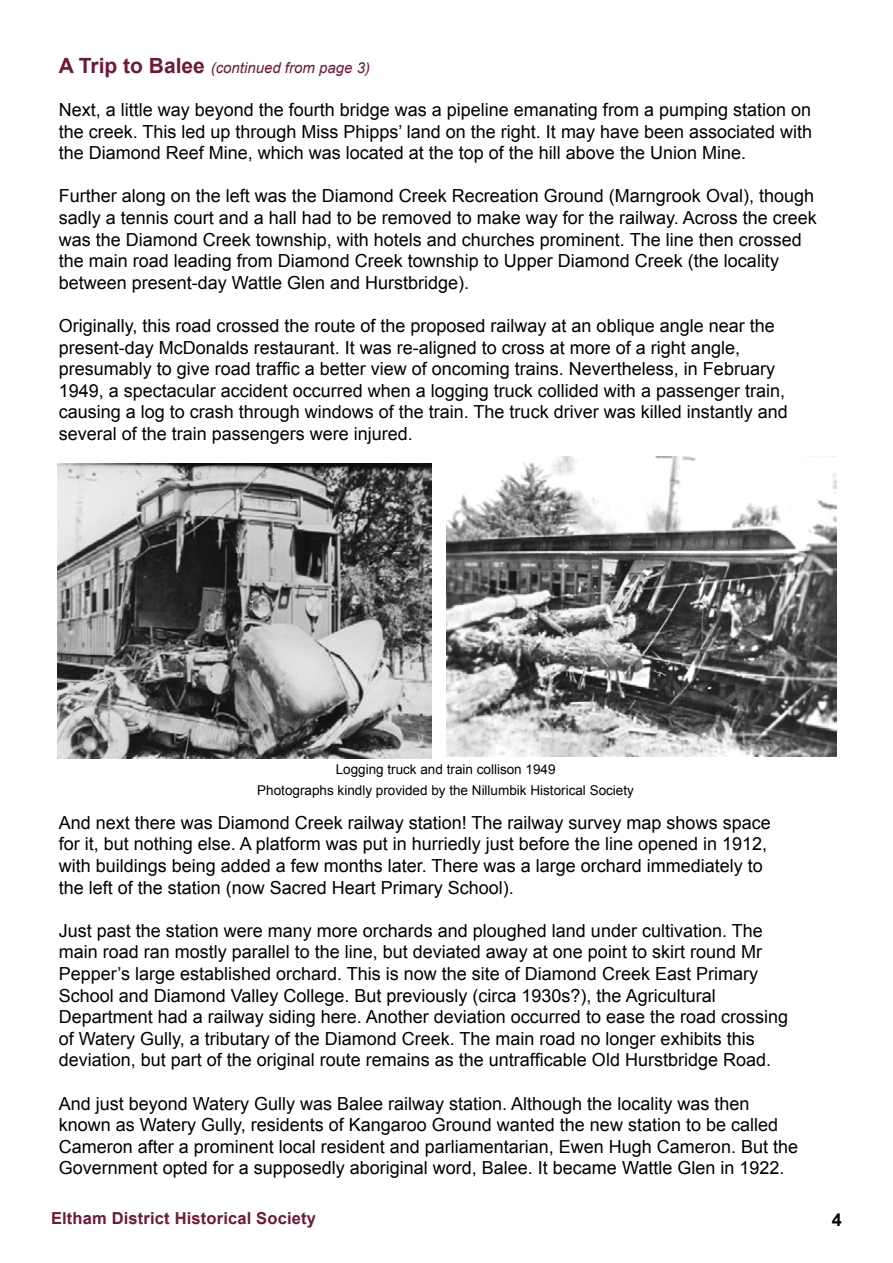
<style>
.page{position:relative;width:893px;height:1263px;background:#fff}
.page>*{position:absolute;margin:0;border:0;box-sizing:border-box;transform-origin:0 0}
.t1{font:18px/21.6px "Arial";color:#000}
.t2{font:700 18px "Arial";color:#000}
.t3{font:700 16.5px "Arial";letter-spacing:.01em;color:#6f183a}
.t4{font:italic 15px "Arial";color:#6f183a}
.t5{font:13.5px/21px "Arial";color:#000;text-align:center}
.s1{font-weight:700;font-style:normal;font-size:21px}
</style>
<div class="page">
<img style="left:446px;top:456px;width:390px;height:301px">
<img style="left:58px;top:463px;width:373px;height:295px">
<p class="t4" style="left:59px;top:58px;width:313px"><span class="s1">A Trip to Balee</span> (continued from page 3)</p>
<p class="t1" style="left:59px;top:99px;width:755px;text-align:justify">Next, a little way beyond the fourth bridge was a pipeline emanating from a pumping station on the creek. This led up through Miss Phipps’ land on the right. It may have been associated with the Diamond Reef Mine, which was located at the top of the hill above the Union Mine.</p>
<p class="t1" style="left:59px;top:185px;width:760px">Further along on the left was the Diamond Creek Recreation Ground (Marngrook Oval), though sadly a tennis court and a hall had to be removed to make way for the railway. Across the creek was the Diamond Creek township, with hotels and churches prominent. The line then crossed the main road leading from Diamond Creek township to Upper Diamond Creek (the locality between present-day Wattle Glen and Hurstbridge).</p>
<p class="t1" style="left:59px;top:315px;width:731px">Originally, this road crossed the route of the proposed railway at an oblique angle near the present-day McDonalds restaurant. It was re-aligned to cross at more of a right angle, presumably to give road traffic a better view of oncoming trains. Nevertheless, in February 1949, a spectacular accident occurred when a logging truck collided with a passenger train, causing a log to crash through windows of the train. The truck driver was killed instantly and several of the train passengers were injured.</p>
<p class="t5" style="left:257px;top:759px;width:378px">Logging truck and train collison 1949<br>Photographs kindly provided by the Nillumbik Historical Society</p>
<p class="t1" style="left:59px;top:812px;width:713px">And next there was Diamond Creek railway station! The railway survey map shows space for it, but nothing else. A platform was put in hurriedly just before the line opened in 1912, with buildings being added a few months later. There was a large orchard immediately to the left of the station (now Sacred Heart Primary School).</p>
<p class="t1" style="left:59px;top:920px;width:731px">Just past the station were many more orchards and ploughed land under cultivation. The main road ran mostly parallel to the line, but deviated away at one point to skirt round Mr Pepper’s large established orchard. This is now the site of Diamond Creek East Primary School and Diamond Valley College. But previously (circa 1930s?), the Agricultural Department had a railway siding here. Another deviation occurred to ease the road crossing of Watery Gully, a tributary of the Diamond Creek. The main road no longer exhibits this deviation, but part of the original route remains as the untrafficable Old Hurstbridge Road.</p>
<p class="t1" style="left:59px;top:1093px;width:741px">And just beyond Watery Gully was Balee railway station. Although the locality was then known as Watery Gully, residents of Kangaroo Ground wanted the new station to be called Cameron after a prominent local resident and parliamentarian, Ewen Hugh Cameron. But the Government opted for a supposedly aboriginal word, Balee. It became Wattle Glen in 1922.</p>
<p class="t3" style="left:51px;top:1207px;width:266px">Eltham District Historical Society</p>
<p class="t2" style="left:832px;top:1207px;width:12px">4</p>
</div>
